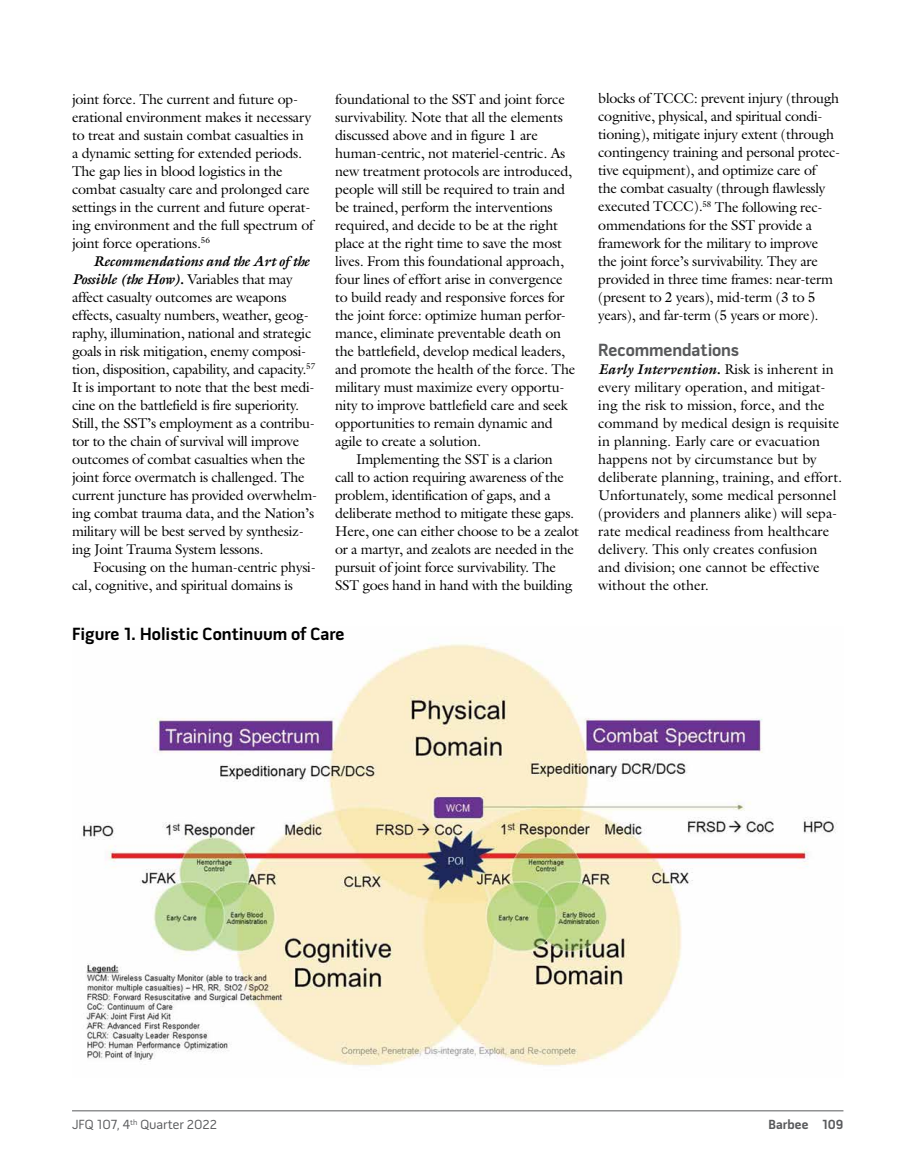
<style>
.page{position:relative;width:905px;height:1175px;background:#fff}
.page>*{position:absolute;margin:0;border:0;box-sizing:border-box;transform-origin:0 0}
.t1{font:700 18px "Pill Gothic 600 mg";color:#000}
.t2{font:700 18px "Pill Gothic 600 mg";letter-spacing:-.005em;color:#58595b}
.t3{font:14.25px/18px "Galliard Std";letter-spacing:-.015em;color:#000}
.t4{font:13.5px "Pill Gothic 600 mg";color:#58595b}
.t5{font:700 13.5px "Pill Gothic 600 mg";color:#58595b}
.s1{font-weight:700;font-style:italic}
</style>
<div class="page">
<hr style="left:72px;top:1110px;width:771px;height:1px;background:#58595b">
<img style="left:83px;top:644px;width:754px;height:422px">
<p class="t3" style="left:72px;top:89px;width:243px">joint force. The current and future op&shy;erational environment makes it necessary to treat and sustain combat casualties in a dynamic setting for extended periods.<br>The gap lies in blood logistics in the combat casualty care and prolonged care settings in the current and future operat&shy;ing environment and the full spectrum of joint force operations.<sup>56</sup></p>
<p class="t3" style="left:72px;top:251px;width:247px;text-indent:21px"><span class="s1">Recommendations and the Art of the Possible (the How).</span> Variables that may affect casualty outcomes are weapons effects, casualty numbers, weather, geog&shy;raphy, illumination, national and strategic goals in risk mitigation, enemy composi&shy;tion, disposition, capability, and capacity.<sup>57<br></sup>It is important to note that the best medi&shy;cine on the battlefield is fire superiority.<br>Still, the SST’s employment as a contribu&shy;tor to the chain of survival will improve outcomes of combat casualties when the joint force overmatch is challenged. The current juncture has provided overwhelm&shy;ing combat trauma data, and the Nation’s military will be best served by synthesiz&shy;ing Joint Trauma System lessons.</p>
<p class="t3" style="left:72px;top:557px;width:245px;text-indent:21px">Focusing on the human-centric physi&shy;cal, cognitive, and spiritual domains is</p>
<p class="t3" style="left:335px;top:89px;width:231px">foundational to the SST and joint force</p>
<p class="t3" style="left:335px;top:107px;width:229px">survivability. Note that all the elements</p>
<p class="t3" style="left:335px;top:125px;width:204px">discussed above and in figure 1 are</p>
<p class="t3" style="left:335px;top:143px;width:232px">human-centric, not materiel-centric. As</p>
<p class="t3" style="left:335px;top:161px;width:239px">new treatment protocols are introduced,</p>
<p class="t3" style="left:335px;top:179px;width:231px">people will still be required to train and</p>
<p class="t3" style="left:335px;top:197px;width:219px">be trained, perform the interventions</p>
<p class="t3" style="left:335px;top:215px;width:224px">required, and decide to be at the right</p>
<p class="t3" style="left:335px;top:233px;width:228px">place at the right time to save the most</p>
<p class="t3" style="left:335px;top:251px;width:230px">lives. From this foundational approach,</p>
<p class="t3" style="left:335px;top:269px;width:229px">four lines of effort arise in convergence</p>
<p class="t3" style="left:335px;top:287px;width:231px">to build ready and responsive forces for</p>
<p class="t3" style="left:335px;top:305px;width:232px">the joint force: optimize human perfor-</p>
<p class="t3" style="left:335px;top:323px;width:227px">mance, eliminate preventable death on</p>
<p class="t3" style="left:335px;top:341px;width:231px">the battlefield, develop medical leaders,</p>
<p class="t3" style="left:335px;top:359px;width:242px">and promote the health of the force. The</p>
<p class="t3" style="left:335px;top:377px;width:231px">military must maximize every opportu-</p>
<p class="t3" style="left:335px;top:395px;width:234px">nity to improve battlefield care and seek</p>
<p class="t3" style="left:335px;top:413px;width:219px">opportunities to remain dynamic and</p>
<p class="t3" style="left:335px;top:431px;width:148px">agile to create a solution.</p>
<p class="t3" style="left:356px;top:449px;width:198px">Implementing the SST is a clarion</p>
<p class="t3" style="left:335px;top:467px;width:230px">call to action requiring awareness of the</p>
<p class="t3" style="left:335px;top:485px;width:217px">problem, identification of gaps, and a</p>
<p class="t3" style="left:335px;top:503px;width:240px">deliberate method to mitigate these gaps.</p>
<p class="t3" style="left:335px;top:521px;width:245px">Here, one can either choose to be a zealot</p>
<p class="t3" style="left:335px;top:539px;width:240px">or a martyr, and zealots are needed in the</p>
<p class="t3" style="left:335px;top:557px;width:222px">pursuit of joint force survivability. The</p>
<p class="t3" style="left:335px;top:575px;width:239px">SST goes hand in hand with the building</p>
<p class="t1" style="left:72px;top:626px;width:274px">Figure 1. Holistic Continuum of Care</p>
<p class="t3" style="left:598px;top:89px;width:243px">blocks of TCCC: prevent injury (through cognitive, physical, and spiritual condi&shy;tioning), mitigate injury extent (through contingency training and personal protec&shy;tive equipment), and optimize care of<br>the combat casualty (through flawlessly executed TCCC).<sup>58</sup> The following rec&shy;ommendations for the SST provide a framework for the military to improve the joint force’s survivability. They are provided in three time frames: near-term (present to 2 years), mid-term (3 to 5 years), and far-term (5 years or more).</p>
<p class="t2" style="left:598px;top:342px;width:142px">Recommendations</p>
<p class="t3" style="left:598px;top:359px;width:245px"><span class="s1">Early Intervention.</span> Risk is inherent in every military operation, and mitigat&shy;ing the risk to mission, force, and the command by medical design is requisite in planning. Early care or evacuation happens not by circumstance but by deliberate planning, training, and effort.<br>Unfortunately, some medical personnel (providers and planners alike) will sepa&shy;rate medical readiness from healthcare delivery. This only creates confusion and division; one cannot be effective without the other.</p>
<p class="t4" style="left:72px;top:1119px;width:146px">JFQ 107, 4<sup>th</sup> Quarter 2022</p>
<p class="t5" style="left:768px;top:1119px;width:76px">Barbee 109</p>
</div>
